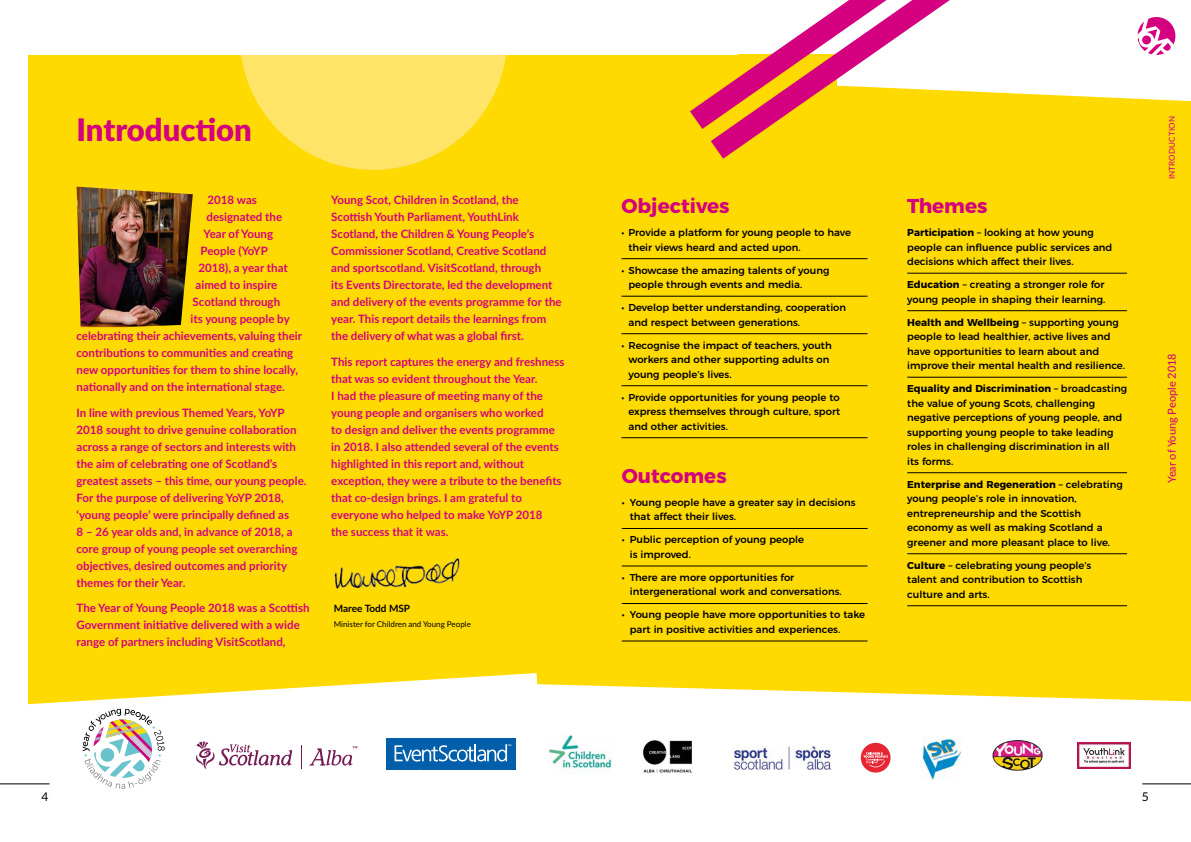
<style>
.page{position:relative;width:1191px;height:842px;background:#fff}
.page>*{position:absolute;margin:0;border:0;box-sizing:border-box;transform-origin:0 0}
.t1{font:900 31px "Lato";color:#d4007f}
.t2{font:700 20px "Montserrat";color:#d4007f}
.t3{font:12px "Lato";color:#000}
.t4{font:700 11.5px/17px "Lato";color:#d4007f}
.t5{font:500 11px "Lato";color:#d4007f}
.t6{font:500 10px/14.5px "Montserrat";color:#000}
.t7{font:700 10px "Lato";color:#000}
.t8{font:8px "Lato";color:#000}
.t9{font:500 8px "Lato";letter-spacing:.02em;color:#d4007f}
.s1{font-weight:700}
</style>
<div class="page">
<div style="left:28px;top:55px;width:808px;height:787px;background:#ffda00"></div>
<div style="left:621px;top:90px;width:570px;height:594px;background:#ffda00"></div>
<svg style="left:241px;top:55px;width:266px;height:115px;fill:#ffe468"></svg>
<hr style="left:621px;top:258px;width:246px;height:1px;background:#000">
<hr style="left:621px;top:296px;width:246px;height:1px;background:#000">
<hr style="left:621px;top:333px;width:246px;height:1px;background:#000">
<hr style="left:621px;top:385px;width:246px;height:1px;background:#000">
<hr style="left:621px;top:437px;width:246px;height:1px;background:#000">
<hr style="left:622px;top:528px;width:245px;height:1px;background:#000">
<hr style="left:622px;top:566px;width:245px;height:1px;background:#000">
<hr style="left:622px;top:603px;width:245px;height:1px;background:#000">
<hr style="left:622px;top:641px;width:245px;height:1px;background:#000">
<hr style="left:907px;top:273px;width:220px;height:1px;background:#000">
<hr style="left:907px;top:310px;width:220px;height:1px;background:#000">
<hr style="left:907px;top:377px;width:220px;height:1px;background:#000">
<hr style="left:907px;top:472px;width:220px;height:1px;background:#000">
<hr style="left:907px;top:553px;width:220px;height:1px;background:#000">
<hr style="left:907px;top:605px;width:220px;height:1px;background:#000">
<svg style="left:690px;top:0;width:260px;height:159px"></svg>
<svg style="left:1137px;top:17px;width:39px;height:38px"></svg>
<svg style="left:0;top:673px;width:538px;height:169px;fill:#fff"></svg>
<svg style="left:527px;top:684px;width:664px;height:158px"></svg>
<svg style="left:83px;top:709px;width:82px;height:80px;background:#dbdcda"></svg>
<div style="left:387px;top:738px;width:129px;height:31px;background:#005faa"></div>
<svg style="left:394px;top:744px;width:117px;height:17px"></svg>
<svg style="left:196px;top:741px;width:96px;height:28px;background:#e0ccd8"></svg>
<svg style="left:301px;top:745px;width:1px;height:24px"></svg>
<svg style="left:309px;top:746px;width:48px;height:19px"></svg>
<img style="left:77px;top:187px;width:116px;height:140px">
<img style="left:334px;top:558px;width:126px;height:31px">
<div style="left:0;top:0;width:737px;height:55px;background:#fff"></div>
<img style="left:548px;top:734px;width:63px;height:39px">
<img style="left:642px;top:740px;width:51px;height:33px">
<svg style="left:860px;top:743px;width:30px;height:30px"></svg>
<svg style="left:863px;top:752px;width:25px;height:15px"></svg>
<img style="left:922px;top:738px;width:39px;height:43px">
<img style="left:988px;top:735px;width:58px;height:40px">
<img style="left:1077px;top:742px;width:53px;height:27px">
<img style="left:733px;top:747px;width:98px;height:22px">
<hr style="left:0;top:784px;width:50px;height:1px;background:#000">
<hr style="left:1142px;top:784px;width:49px;height:1px;background:#000">
<p class="t1" style="left:77px;top:107px;width:177px">Introduction</p>
<p class="t4" style="left:208px;top:191px;width:51px">2018 was</p>
<p class="t4" style="left:207px;top:208px;width:77px">designated the</p>
<p class="t4" style="left:204px;top:225px;width:71px">Year of Young</p>
<p class="t4" style="left:201px;top:242px;width:69px">People (YoYP</p>
<p class="t4" style="left:199px;top:259px;width:91px">2018), a year that</p>
<p class="t4" style="left:196px;top:276px;width:83px">aimed to inspire</p>
<p class="t4" style="left:193px;top:293px;width:89px">Scotland through</p>
<p class="t4" style="left:191px;top:310px;width:101px">its young people by</p>
<p class="t4" style="left:77px;top:327px;width:227px">celebrating their achievements, valuing their</p>
<p class="t4" style="left:77px;top:344px;width:218px">contributions to communities and creating</p>
<p class="t4" style="left:77px;top:361px;width:223px">new opportunities for them to shine locally,</p>
<p class="t4" style="left:77px;top:378px;width:210px">nationally and on the international stage.</p>
<p class="t4" style="left:77px;top:403px;width:231px">In line with previous Themed Years, YoYP 2018 sought to drive genuine collaboration across a range of sectors and interests with the aim of celebrating one of Scotland’s greatest assets – this time, our young people.<br>For the purpose of delivering YoYP 2018, ‘young people’ were principally defined as<br>8 – 26 year olds and, in advance of 2018, a core group of young people set overarching objectives, desired outcomes and priority themes for their Year.</p>
<p class="t4" style="left:77px;top:599px;width:234px">The Year of Young People 2018 was a Scottish<br>Government initiative delivered with a wide range of partners including VisitScotland,</p>
<p class="t4" style="left:331px;top:191px;width:232px">Young Scot, Children in Scotland, the Scottish Youth Parliament, YouthLink Scotland, the Children &amp; Young People’s Commissioner Scotland, Creative Scotland and sportscotland. VisitScotland, through<br>its Events Directorate, led the development and delivery of the events programme for the year. This report details the learnings from the delivery of what was a global first.</p>
<p class="t4" style="left:331px;top:352px;width:235px">This report captures the energy and freshness that was so evident throughout the Year.<br>I had the pleasure of meeting many of the young people and organisers who worked<br>to design and deliver the events programme in 2018. I also attended several of the events highlighted in this report and, without exception, they were a tribute to the benefits that co-design brings. I am grateful to everyone who helped to make YoYP 2018<br>the success that it was.</p>
<p class="t7" style="left:334px;top:601px;width:78px">Maree Todd MSP</p>
<p class="t8" style="left:334px;top:619px;width:138px">Minister for Children and Young People</p>
<p class="t2" style="left:621px;top:189px;width:110px">Objectives</p>
<p class="t6" style="left:628px;top:224px;width:224px;text-indent:-7px">• Provide a platform for young people to have their views heard and acted upon.</p>
<p class="t6" style="left:628px;top:262px;width:202px;text-indent:-7px">• Showcase the amazing talents of young people through events and media.</p>
<p class="t6" style="left:628px;top:299px;width:219px;text-indent:-7px">• Develop better understanding, cooperation and respect between generations.</p>
<p class="t6" style="left:628px;top:337px;width:205px;text-indent:-7px">• Recognise the impact of teachers, youth workers and other supporting adults on young people’s lives.</p>
<p class="t6" style="left:628px;top:389px;width:213px;text-align:justify;text-indent:-7px">• Provide opportunities for young people to express themselves through culture, sport and other activities.</p>
<p class="t2" style="left:622px;top:459px;width:106px">Outcomes</p>
<p class="t6" style="left:630px;top:494px;width:227px;text-indent:-8px">• Young people have a greater say in decisions that affect their lives.</p>
<p class="t6" style="left:630px;top:532px;width:176px;text-indent:-8px">• Public perception of young people is improved.</p>
<p class="t6" style="left:630px;top:569px;width:213px;text-indent:-8px">• There are more opportunities for intergenerational work and conversations.</p>
<p class="t6" style="left:630px;top:607px;width:237px;text-indent:-8px">• Young people have more opportunities to take part in positive activities and experiences.</p>
<p class="t2" style="left:907px;top:189px;width:82px">Themes</p>
<p class="t6" style="left:907px;top:224px;width:207px"><span class="s1">Participation</span> – looking at how young people can infuence public services and decisions which affect their lives.</p>
<p class="t6" style="left:907px;top:276px;width:200px"><span class="s1">Education</span> – creating a stronger role for young people in shaping their learning.</p>
<p class="t6" style="left:907px;top:314px;width:219px"><span class="s1">Health and Wellbeing</span> – supporting young people to lead healthier, active lives and have opportunities to learn about and improve their mental health and resilience.</p>
<p class="t6" style="left:907px;top:380px;width:221px"><span class="s1">Equality and Discrimination</span> – broadcasting the value of young Scots, challenging negative perceptions of young people, and supporting young people to take leading roles in challenging discrimination in all<br>its forms.</p>
<p class="t6" style="left:907px;top:476px;width:217px"><span class="s1">Enterprise and Regeneration</span> – celebrating young people’s role in innovation, entrepreneurship and the Scottish economy as well as making Scotland a greener and more pleasant place to live.</p>
<p class="t6" style="left:907px;top:557px;width:186px"><span class="s1">Culture</span> – celebrating young people’s talent and contribution to Scottish culture and arts.</p>
<p class="t9" style="left:1166px;top:179px;width:65px;rotate:-90deg">INTRODUCTION</p>
<p class="t5" style="left:1163px;top:483px;width:131px;rotate:-90deg">Year of Young People 2018</p>
<p class="t3" style="left:41px;top:788px;width:8px">4</p>
<p class="t3" style="left:1141px;top:788px;width:8px">5</p>
</div>
